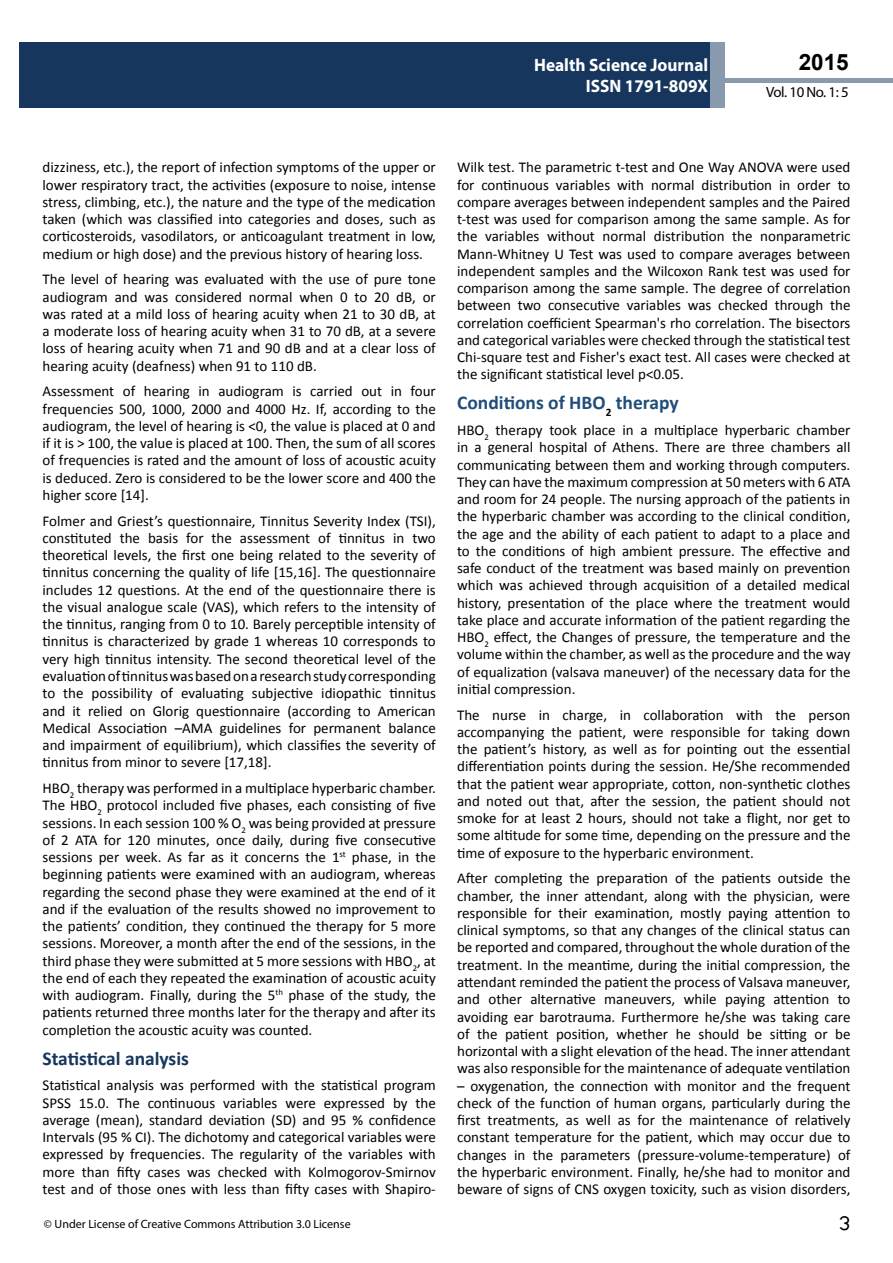
<style>
.page{position:relative;width:893px;height:1263px;background:#fff}
.page>*{position:absolute;margin:0;border:0;box-sizing:border-box;transform-origin:0 0}
.t1{font:25.5px "Tunga";color:#000}
.t2{font:700 22.5px "Arial";color:#000}
.t3{font:700 19.5px "Calibri";color:#1f4e79}
.t4{font:700 19.5px "Calibri";color:#16365d}
.t5{font:700 18px/21.6px "Myriad Pro";color:#fff;text-align:right;scale:.96 1}
.t6{font:15px/17.2px "Calibri";color:#000;text-align:justify}
.t7{font:14.85px "Myriad Pro";letter-spacing:-.03em;color:#000}
.t8{font:12px "Myriad Pro";color:#000}
</style>
<div class="page">
<hr style="left:725px;top:78px;width:168px;height:4px;background:#8a9aae">
<div style="left:19px;top:42px;width:690px;height:66px;background:#16365d"></div>
<div style="left:709px;top:42px;width:16px;height:66px;background:#8a9aae"></div>
<p class="t5" style="left:517px;top:53px;width:198px">ARCHIVO DE MEDICINA<br>6 8 9465</p>
<h2 class="t2" style="left:799px;top:47px;width:52px">2015</h2>
<p class="t5" style="left:534px;top:53px;width:183px">Health Science Journal<br>ISSN 1791-809X</p>
<p class="t7" style="left:766px;top:83px;width:84px">Vol. 10 No. 1: 5</p>
<p class="t6" style="left:42px;top:159px;width:395px">dizziness, etc.), the report of infection symptoms of the upper or lower respiratory tract, the activities (exposure to noise, intense stress, climbing, etc.), the nature and the type of the medication taken (which was classified into categories and doses, such as corticosteroids, vasodilators, or anticoagulant treatment in low, medium or high dose) and the previous history of hearing loss.</p>
<p class="t6" style="left:43px;top:271px;width:395px">The level of hearing was evaluated with the use of pure tone audiogram and was considered normal when 0 to 20 dB, or was rated at a mild loss of hearing acuity when 21 to 30 dB, at a moderate loss of hearing acuity when 31 to 70 dB, at a severe loss of hearing acuity when 71 and 90 dB and at a clear loss of hearing acuity (deafness) when 91 to 110 dB.</p>
<p class="t6" style="left:42px;top:383px;width:395px">Assessment of hearing in audiogram is carried out in four frequencies 500, 1000, 2000 and 4000 Hz. If, according to the audiogram, the level of hearing is &lt;0, the value is placed at 0 and if it is &gt; 100, the value is placed at 100. Then, the sum of all scores of frequencies is rated and the amount of loss of acoustic acuity is deduced. Zero is considered to be the lower score and 400 the higher score [14].</p>
<p class="t6" style="left:43px;top:512px;width:395px">Folmer and Griest’s questionnaire, Tinnitus Severity Index (TSI), constituted the basis for the assessment of tinnitus in two theoretical levels, the first one being related to the severity of tinnitus concerning the quality of life [15,16]. The questionnaire includes 12 questions. At the end of the questionnaire there is the visual analogue scale (VAS), which refers to the intensity of the tinnitus, ranging from 0 to 10. Barely perceptible intensity of tinnitus is characterized by grade 1 whereas 10 corresponds to very high tinnitus intensity. The second theoretical level of the evaluationoftinnituswasbasedonaresearchstudycorresponding to the possibility of evaluating subjective idiopathic tinnitus and it relied on Glorig questionnaire (according to American Medical Association –AMA guidelines for permanent balance and impairment of equilibrium), which classifies the severity of tinnitus from minor to severe [17,18].</p>
<p class="t6" style="left:42px;top:779px;width:395px">HBO<sub>2</sub> therapy was performed in a multiplace hyperbaric chamber.<br>The HBO<sub>2</sub> protocol included five phases, each consisting of five sessions. In each session 100 % O<sub>2</sub> was being provided at pressure of 2 ATA for 120 minutes, once daily, during five consecutive sessions per week. As far as it concerns the 1<sup>st</sup> phase, in the beginning patients were examined with an audiogram, whereas regarding the second phase they were examined at the end of it and if the evaluation of the results showed no improvement to the patients’ condition, they continued the therapy for 5 more sessions. Moreover, a month after the end of the sessions, in the third phase they were submitted at 5 more sessions with HBO<sub>2</sub>, at the end of each they repeated the examination of acoustic acuity with audiogram. Finally, during the 5<sup>th</sup> phase of the study, the patients returned three months later for the therapy and after its completion the acoustic acuity was counted.</p>
<h3 class="t4" style="left:43px;top:1045px;width:148px">Statistical analysis</h3>
<p class="t6" style="left:43px;top:1077px;width:395px">Statistical analysis was performed with the statistical program SPSS 15.0. The continuous variables were expressed by the average (mean), standard deviation (SD) and 95 % confidence Intervals (95 % CI). The dichotomy and categorical variables were expressed by frequencies. The regularity of the variables with more than fifty cases was checked with Kolmogorov-Smirnov test and of those ones with less than fifty cases with Shapiro-</p>
<p class="t6" style="left:457px;top:159px;width:395px">Wilk test. The parametric t-test and One Way ANOVA were used for continuous variables with normal distribution in order to compare averages between independent samples and the Paired t-test was used for comparison among the same sample. As for the variables without normal distribution the nonparametric Mann-Whitney U Test was used to compare averages between independent samples and the Wilcoxon Rank test was used for comparison among the same sample. The degree of correlation between two consecutive variables was checked through the correlation coefficient Spearman's rho correlation. The bisectors and categorical variables were checked through the statistical test Chi-square test and Fisher's exact test. All cases were checked at the significant statistical level p&lt;0.05.</p>
<h3 class="t3" style="left:457px;top:390px;width:223px">Conditions of HBO<sub>2</sub> therapy</h3>
<p class="t6" style="left:457px;top:422px;width:395px">HBO<sub>2</sub> therapy took place in a multiplace hyperbaric chamber in a general hospital of Athens. There are three chambers all communicating between them and working through computers.<br>They can have the maximum compression at 50 meters with 6 ATA and room for 24 people. The nursing approach of the patients in the hyperbaric chamber was according to the clinical condition, the age and the ability of each patient to adapt to a place and to the conditions of high ambient pressure. The effective and safe conduct of the treatment was based mainly on prevention which was achieved through acquisition of a detailed medical history, presentation of the place where the treatment would take place and accurate information of the patient regarding the HBO<sub>2</sub> effect, the Changes of pressure, the temperature and the volume within the chamber, as well as the procedure and the way of equalization (valsava maneuver) of the necessary data for the initial compression.</p>
<p class="t6" style="left:457px;top:706px;width:395px">The nurse in charge, in collaboration with the person accompanying the patient, were responsible for taking down the patient’s history, as well as for pointing out the essential differentiation points during the session. He/She recommended that the patient wear appropriate, cotton, non-synthetic clothes and noted out that, after the session, the patient should not smoke for at least 2 hours, should not take a flight, nor get to some altitude for some time, depending on the pressure and the time of exposure to the hyperbaric environment.</p>
<p class="t6" style="left:457px;top:870px;width:395px">After completing the preparation of the patients outside the chamber, the inner attendant, along with the physician, were responsible for their examination, mostly paying attention to clinical symptoms, so that any changes of the clinical status can be reported and compared, throughout the whole duration of the treatment. In the meantime, during the initial compression, the attendant reminded the patient the process of Valsava maneuver, and other alternative maneuvers, while paying attention to avoiding ear barotrauma. Furthermore he/she was taking care of the patient position, whether he should be sitting or be horizontal with a slight elevation of the head. The inner attendant was also responsible for the maintenance of adequate ventilation</p>
<p class="t6" style="left:457px;top:1077px;width:395px">– oxygenation, the connection with monitor and the frequent check of the function of human organs, particularly during the first treatments, as well as for the maintenance of relatively constant temperature for the patient, which may occur due to changes in the parameters (pressure-volume-temperature) of the hyperbaric environment. Finally, he/she had to monitor and beware of signs of CNS oxygen toxicity, such as vision disorders,</p>
<p class="t8" style="left:44px;top:1217px;width:308px">© Under License of Creative Commons Attribution 3.0 License</p>
<h1 class="t1" style="left:839px;top:1206px;width:13px">3</h1>
</div>
